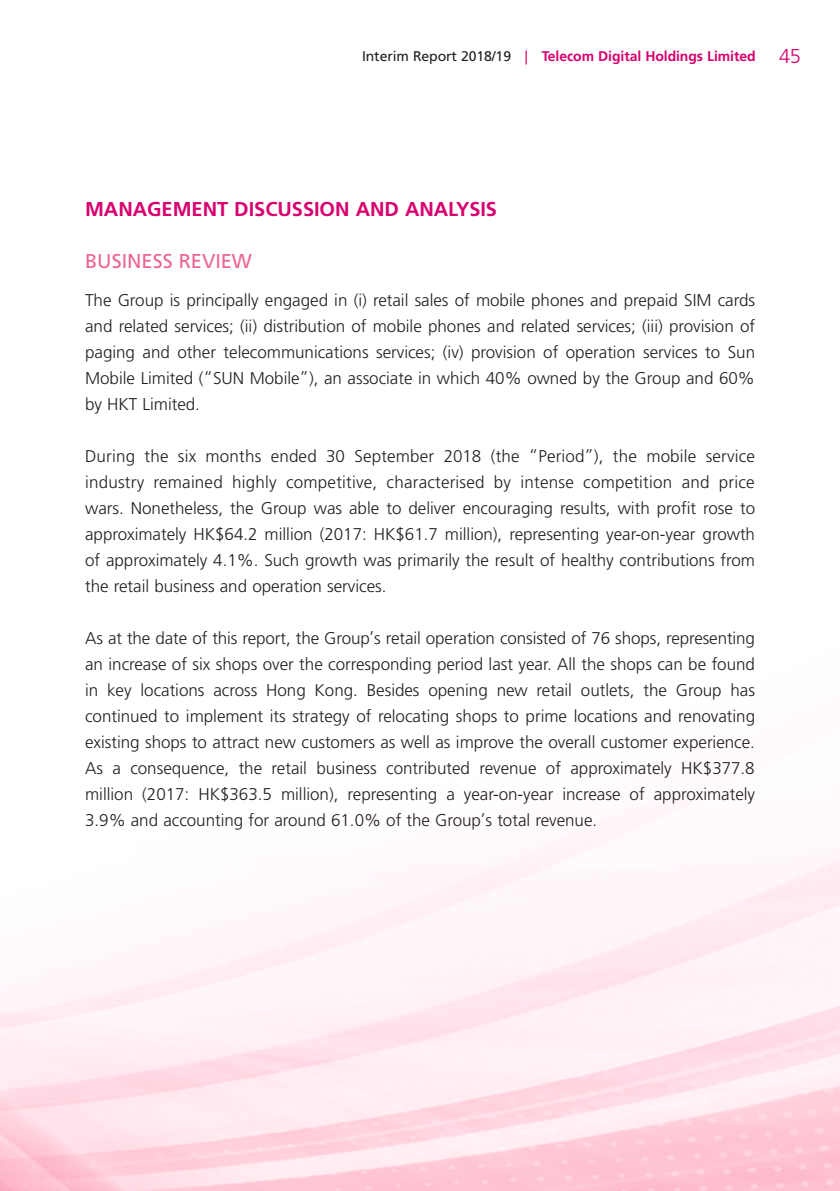
<style>
.page{position:relative;width:840px;height:1191px;background:#fff}
.page>*{position:absolute;margin:0;border:0;box-sizing:border-box;transform-origin:0 0}
.Heading_1{font:700 20px "Frutiger LT Std";color:#d8006d}
.Heading_2{font:20px "Frutiger LT Std";color:#ed6596}
.Body_Text{font:300 17px/26px "Frutiger LT Std";color:#231f20;text-align:justify}
.t1{font:700 14px "Frutiger LT Std";letter-spacing:-.005em;color:#d8006d}
.s1{font-weight:400;color:#231f20}
.s2{font-weight:400}
.s3{font-weight:300;font-size:20px}
</style>
<div class="page">
<p class="t1" style="left:362px;top:48px;width:440px"><span class="s1">Interim Report 2018/19</span> <span class="s2">|</span> Telecom Digital Holdings Limited <span class="s3">45</span></p>
<p class="Heading_1" style="left:85px;top:198px;width:413px">MANAGEMENT DISCUSSION AND ANALYSIS</p>
<p class="Heading_2" style="left:85px;top:250px;width:168px">BUSINESS REVIEW</p>
<p class="Body_Text" style="left:85px;top:287px;width:671px">The Group is principally engaged in (i) retail sales of mobile phones and prepaid SIM cards and related services; (ii) distribution of mobile phones and related services; (iii) provision of paging and other telecommunications services; (iv) provision of operation services to Sun Mobile Limited (“SUN Mobile”), an associate in which 40% owned by the Group and 60% by HKT Limited.</p>
<p class="Body_Text" style="left:85px;top:443px;width:671px">During the six months ended 30 September 2018 (the “Period”), the mobile service industry remained highly competitive, characterised by intense competition and price wars. Nonetheless, the Group was able to deliver encouraging results, with profit rose to approximately HK$64.2 million (2017: HK$61.7 million), representing year-on-year growth of approximately 4.1%. Such growth was primarily the result of healthy contributions from the retail business and operation services.</p>
<p class="Body_Text" style="left:85px;top:625px;width:671px">As at the date of this report, the Group’s retail operation consisted of 76 shops, representing an increase of six shops over the corresponding period last year. All the shops can be found in key locations across Hong Kong. Besides opening new retail outlets, the Group has continued to implement its strategy of relocating shops to prime locations and renovating existing shops to attract new customers as well as improve the overall customer experience.<br>As a consequence, the retail business contributed revenue of approximately HK$377.8 million (2017: HK$363.5 million), representing a year-on-year increase of approximately 3.9% and accounting for around 61.0% of the Group’s total revenue.</p>
</div>
